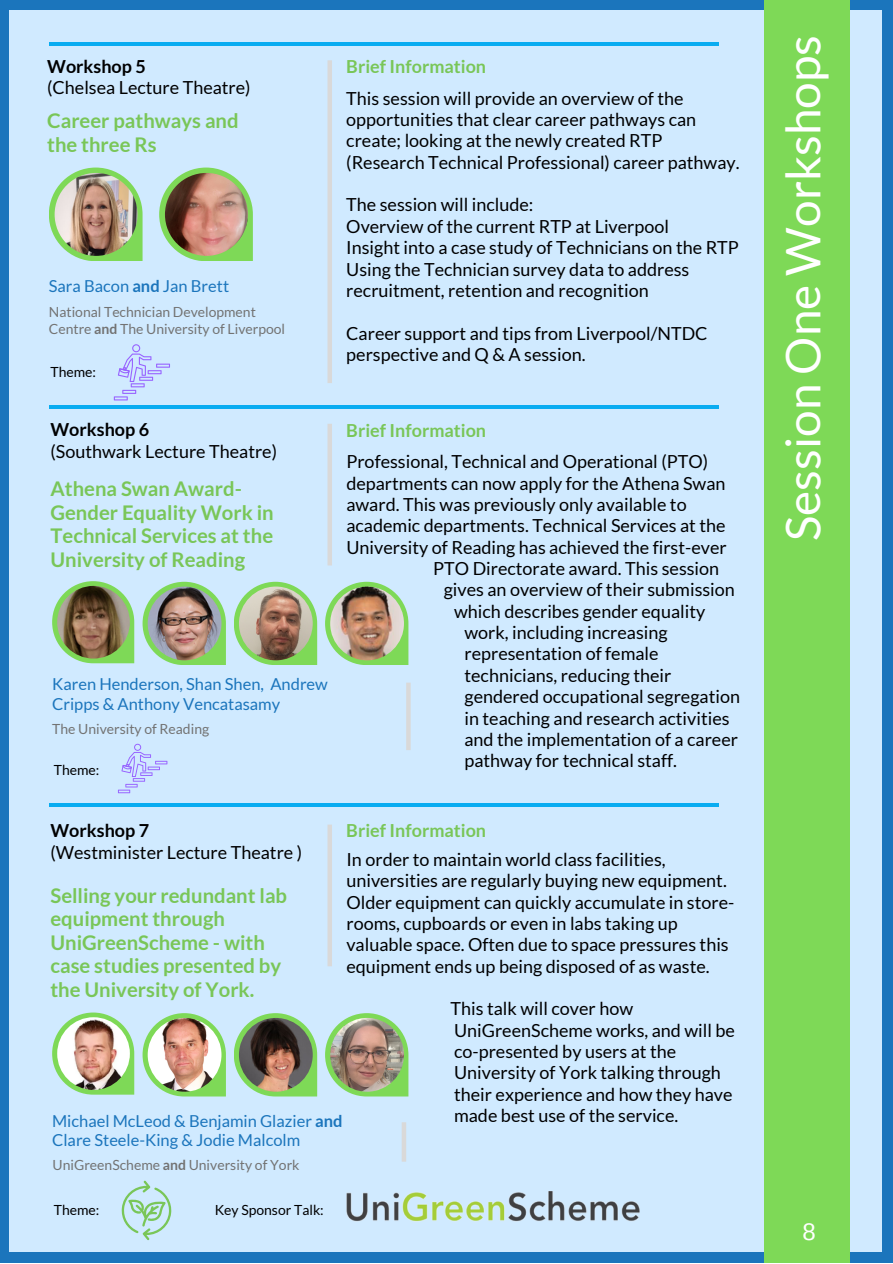
<style>
.page{position:relative;width:893px;height:1264px;background:#fff}
.page>*{position:absolute;margin:0;border:0;box-sizing:border-box;transform-origin:0 0}
.t1{font:47.85px "Lato";color:#fff}
.t2{font:24px "Arimo";color:#fff}
.t3{font:700 20.25px/23.5px "Lato";color:#79c658}
.t4{font:18px/21.3px "Lato";color:#000}
.t5{font:700 18px "Lato";color:#79c658}
.t6{font:700 18px "Lato";color:#000}
.t7{font:16.5px/20.1px "Lato";color:#1b75bc}
.t8{font:13.95px/16.8px "Lato";color:#737373}
.t9{font:13.95px "Lato";color:#000}
.s1{font-weight:700}
</style>
<div class="page">
<div style="left:0;top:0;width:892px;height:1262px;background:#1b75bc"></div>
<div style="left:10px;top:10px;width:871px;height:1241px;background:#d0eaff"></div>
<div style="left:764px;top:0;width:85px;height:1262px;background:#7ed957"></div>
<hr style="left:49px;top:405px;width:669px;height:3px;background:#09acf1">
<hr style="left:49px;top:803px;width:669px;height:3px;background:#09acf1">
<hr style="left:49px;top:43px;width:669px;height:3px;background:#09acf1">
<svg style="left:49px;top:167px;width:93px;height:94px"></svg>
<img style="left:55px;top:173px;width:82px;height:83px;border-radius:50%">
<svg style="left:159px;top:167px;width:94px;height:94px"></svg>
<img style="left:165px;top:173px;width:83px;height:83px;border-radius:50%">
<svg style="left:52px;top:581px;width:82px;height:82px"></svg>
<img style="left:57px;top:586px;width:73px;height:72px;border-radius:50%">
<svg style="left:142px;top:581px;width:84px;height:84px"></svg>
<img style="left:148px;top:586px;width:73px;height:74px;border-radius:50%">
<svg style="left:234px;top:581px;width:83px;height:84px"></svg>
<img style="left:239px;top:586px;width:74px;height:74px;border-radius:50%">
<svg style="left:325px;top:581px;width:83px;height:84px"></svg>
<img style="left:330px;top:586px;width:74px;height:74px;border-radius:50%">
<div style="left:327px;top:60px;width:5px;height:323px;background:#d9d9d9"></div>
<svg style="left:114px;top:396px;width:14px;height:4px"></svg>
<svg style="left:115px;top:344px;width:54px;height:55px"></svg>
<svg style="left:118px;top:789px;width:12px;height:4px"></svg>
<svg style="left:119px;top:743px;width:47px;height:49px"></svg>
<img style="left:346px;top:1191px;width:294px;height:29px">
<svg style="left:121px;top:1180px;width:51px;height:60px"></svg>
<div style="left:327px;top:424px;width:5px;height:141px;background:#d9d9d9"></div>
<div style="left:327px;top:824px;width:5px;height:142px;background:#d9d9d9"></div>
<svg style="left:52px;top:1012px;width:82px;height:82px"></svg>
<img style="left:57px;top:1017px;width:73px;height:72px;border-radius:50%">
<svg style="left:142px;top:1013px;width:84px;height:83px"></svg>
<img style="left:148px;top:1017px;width:73px;height:74px;border-radius:50%">
<svg style="left:234px;top:1013px;width:83px;height:83px"></svg>
<img style="left:239px;top:1017px;width:74px;height:74px;border-radius:50%">
<svg style="left:325px;top:1013px;width:83px;height:83px"></svg>
<img style="left:330px;top:1017px;width:74px;height:74px;border-radius:50%">
<hr style="left:406px;top:682px;width:4px;height:68px;background:#d9d9d9">
<div style="left:401px;top:1122px;width:5px;height:39px;background:#d9d9d9"></div>
<p class="t6" style="left:47px;top:55px;width:100px">Workshop 5</p>
<p class="t4" style="left:47px;top:76px;width:205px">(Chelsea Lecture Theatre)</p>
<p class="t3" style="left:47px;top:109px;width:193px">Career pathways and</p>
<p class="t3" style="left:47px;top:132px;width:111px">the three Rs</p>
<p class="t7" style="left:49px;top:276px;width:182px">Sara Bacon <span class="s1">and</span> Jan Brett</p>
<p class="t8" style="left:49px;top:303px;width:238px">National Technician Development<br>Centre <span class="s1">and</span> The University of Liverpool</p>
<p class="t9" style="left:50px;top:363px;width:47px">Theme:</p>
<p class="t6" style="left:50px;top:418px;width:100px">Workshop 6</p>
<p class="t4" style="left:50px;top:440px;width:228px">(Southwark Lecture Theatre)</p>
<p class="t3" style="left:50px;top:476px;width:225px">Athena Swan Award-<br>Gender Equality Work in<br>Technical Services at the<br>University of Reading</p>
<p class="t7" style="left:52px;top:673px;width:277px">Karen Henderson, Shan Shen, Andrew<br>Cripps &amp; Anthony Vencatasamy</p>
<p class="t8" style="left:52px;top:720px;width:159px">The University of Reading</p>
<p class="t9" style="left:54px;top:761px;width:47px">Theme:</p>
<p class="t5" style="left:346px;top:55px;width:141px">Brief Information</p>
<p class="t4" style="left:346px;top:87px;width:351px">This session will provide an overview of the opportunities that clear career pathways can create; looking at the newly created RTP</p>
<p class="t4" style="left:346px;top:151px;width:395px">(Research Technical Professional) career pathway.</p>
<p class="t4" style="left:346px;top:194px;width:189px">The session will include:</p>
<p class="t4" style="left:346px;top:215px;width:324px">Overview of the current RTP at Liverpool</p>
<p class="t4" style="left:346px;top:236px;width:394px">Insight into a case study of Technicians on the RTP</p>
<p class="t4" style="left:346px;top:258px;width:344px">Using the Technician survey data to address recruitment, retention and recognition</p>
<p class="t4" style="left:346px;top:322px;width:363px">Career support and tips from Liverpool/NTDC perspective and Q &amp; A session.</p>
<p class="t5" style="left:346px;top:419px;width:141px">Brief Information</p>
<p class="t4" style="left:346px;top:450px;width:382px">Professional, Technical and Operational (PTO) departments can now apply for the Athena Swan award. This was previously only available to academic departments. Technical Services at the University of Reading has achieved the first-ever</p>
<p class="t4" style="left:433px;top:557px;width:287px">PTO Directorate award. This session</p>
<p class="t4" style="left:443px;top:578px;width:293px">gives an overview of their submission</p>
<p class="t4" style="left:454px;top:600px;width:253px">which describes gender equality</p>
<p class="t4" style="left:464px;top:621px;width:205px">work, including increasing</p>
<p class="t4" style="left:464px;top:643px;width:196px">representation of female</p>
<p class="t4" style="left:464px;top:664px;width:208px">technicians, reducing their</p>
<p class="t4" style="left:464px;top:685px;width:277px">gendered occupational segregation</p>
<p class="t4" style="left:464px;top:707px;width:266px">in teaching and research activities</p>
<p class="t4" style="left:464px;top:728px;width:275px">and the implementation of a career</p>
<p class="t4" style="left:464px;top:749px;width:214px">pathway for technical staff.</p>
<p class="t6" style="left:50px;top:819px;width:100px">Workshop 7</p>
<p class="t4" style="left:50px;top:841px;width:253px">(Westminister Lecture Theatre )</p>
<p class="t3" style="left:50px;top:882px;width:238px">Selling your redundant lab equipment through<br>UniGreenScheme - with case studies presented by the University of York.</p>
<p class="t5" style="left:346px;top:819px;width:141px">Brief Information</p>
<p class="t4" style="left:346px;top:848px;width:389px">In order to maintain world class facilities, universities are regularly buying new equipment.<br>Older equipment can quickly accumulate in store&shy;rooms, cupboards or even in labs taking up valuable space. Often due to space pressures this equipment ends up being disposed of as waste.</p>
<p class="t4" style="left:450px;top:997px;width:184px">This talk will cover how</p>
<p class="t4" style="left:454px;top:1019px;width:282px">UniGreenScheme works, and will be</p>
<p class="t4" style="left:454px;top:1040px;width:224px">co-presented by users at the</p>
<p class="t4" style="left:454px;top:1061px;width:268px">University of York talking through</p>
<p class="t4" style="left:454px;top:1083px;width:280px">their experience and how they have</p>
<p class="t4" style="left:454px;top:1104px;width:226px">made best use of the service.</p>
<p class="t7" style="left:52px;top:1110px;width:292px">Michael McLeod &amp; Benjamin Glazier <span class="s1">and</span></p>
<p class="t7" style="left:52px;top:1129px;width:250px">Clare Steele-King &amp; Jodie Malcolm</p>
<p class="t8" style="left:53px;top:1156px;width:248px">UniGreenScheme <span class="s1">and</span> University of York</p>
<p class="t9" style="left:54px;top:1200px;width:47px">Theme:</p>
<p class="t9" style="left:215px;top:1200px;width:111px">Key Sponsor Talk:</p>
<p class="t1" style="left:773px;top:541px;width:507px;rotate:-90deg">Session One Workshops</p>
<p class="t2" style="left:802px;top:1218px;width:15px">8</p>
</div>
